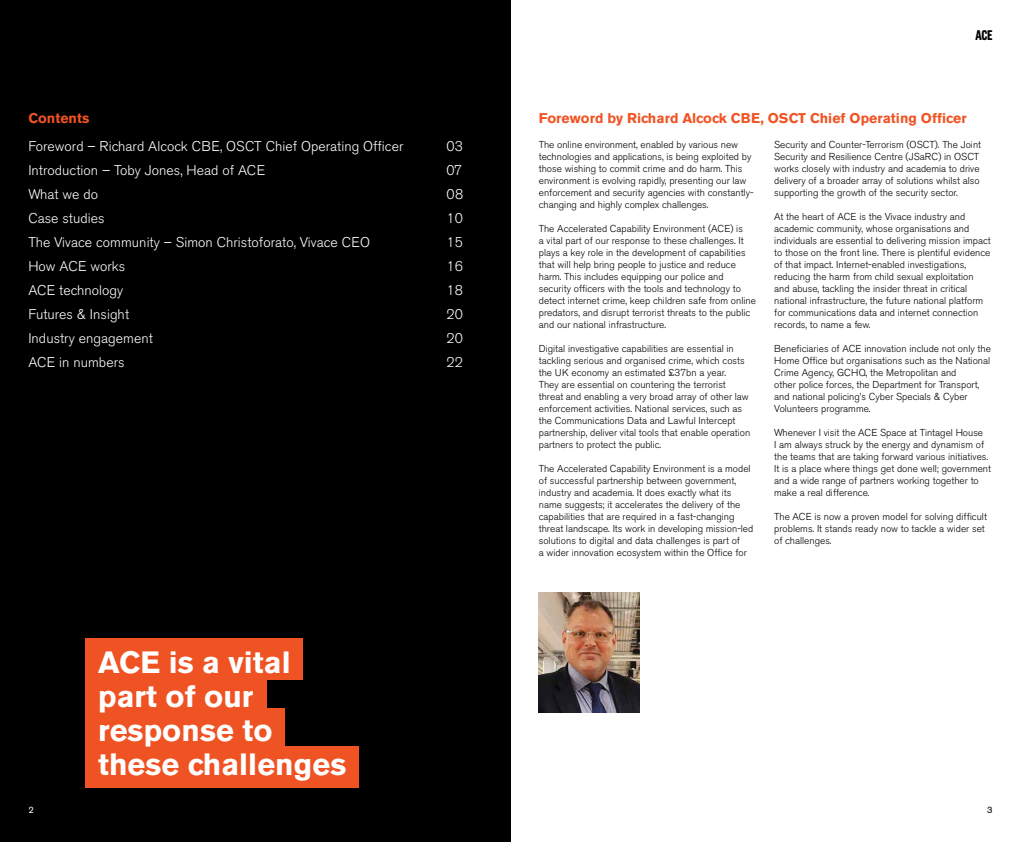
<style>
.page{position:relative;width:1021px;height:842px;background:#fff}
.page>*{position:absolute;margin:0;border:0;box-sizing:border-box;transform-origin:0 0}
.t1{font:700 30.5px/33.9px "Akzidenz Grotesk BE";letter-spacing:.005em;color:#fff}
.t2{font:300 14px "Akzidenz Grotesk BE";letter-spacing:.005em;color:#fff}
.t3{font:700 14px "Akzidenz Grotesk BE";letter-spacing:.005em;color:#f05323}
.t4{font:700 13.9px "Grotzec Head Condensed";color:#000}
.t5{font:300 10px/12px "Akzidenz Grotesk BE";color:#000}
.t6{font:9.3px "Akzidenz Grotesk BE";color:#000}
.t7{font:9.3px "Akzidenz Grotesk BE";color:#fff}
</style>
<div class="page">
<div style="left:0;top:0;width:510px;height:842px;background:#000"></div>
<img style="left:539px;top:592px;width:101px;height:120px">
<div style="left:85px;top:639px;width:217px;height:41px;background:#f05323"></div>
<div style="left:85px;top:674px;width:181px;height:42px;background:#f05323"></div>
<div style="left:85px;top:708px;width:200px;height:42px;background:#f05323"></div>
<div style="left:85px;top:746px;width:274px;height:42px;background:#f05323"></div>
<h3 class="t4" style="left:975px;top:27px;width:19px">ACE</h3>
<h2 class="t3" style="left:28px;top:110px;width:63px">Contents</h2>
<h2 class="t3" style="left:539px;top:110px;width:429px">Foreword by Richard Alcock CBE, OSCT Chief Operating Officer</h2>
<h2 class="t2" style="left:28px;top:139px;width:376px">Foreword – Richard Alcock CBE, OSCT Chief Operating Officer</h2>
<h2 class="t2" style="left:446px;top:139px;width:18px">03</h2>
<h2 class="t2" style="left:28px;top:163px;width:238px">Introduction – Toby Jones, Head of ACE</h2>
<h2 class="t2" style="left:446px;top:163px;width:17px">07</h2>
<h2 class="t2" style="left:28px;top:187px;width:71px">What we do</h2>
<h2 class="t2" style="left:446px;top:187px;width:18px">08</h2>
<h2 class="t2" style="left:28px;top:211px;width:78px">Case studies</h2>
<h2 class="t2" style="left:446px;top:211px;width:18px">10</h2>
<h2 class="t2" style="left:28px;top:235px;width:343px">The Vivace community – Simon Christoforato, Vivace CEO</h2>
<h2 class="t2" style="left:446px;top:235px;width:18px">15</h2>
<h2 class="t2" style="left:28px;top:259px;width:98px">How ACE works</h2>
<h2 class="t2" style="left:446px;top:259px;width:18px">16</h2>
<h2 class="t2" style="left:28px;top:283px;width:96px">ACE technology</h2>
<h2 class="t2" style="left:446px;top:283px;width:18px">18</h2>
<h2 class="t2" style="left:28px;top:307px;width:102px">Futures &amp; Insight</h2>
<h2 class="t2" style="left:446px;top:307px;width:18px">20</h2>
<h2 class="t2" style="left:28px;top:331px;width:126px">Industry engagement</h2>
<h2 class="t2" style="left:446px;top:331px;width:18px">20</h2>
<h2 class="t2" style="left:28px;top:355px;width:98px">ACE in numbers</h2>
<h2 class="t2" style="left:446px;top:355px;width:18px">22</h2>
<p class="t5" style="left:774px;top:139px;width:208px">Security and Counter-Terrorism (OSCT). The Joint Security and Resilience Centre (JSaRC) in OSCT works closely with industry and academia to drive delivery of a broader array of solutions whilst also supporting the growth of the security sector.</p>
<p class="t5" style="left:774px;top:211px;width:218px">At the heart of ACE is the Vivace industry and academic community, whose organisations and individuals are essential to delivering mission impact to those on the front line. There is plentiful evidence of that impact. Internet-enabled investigations, reducing the harm from child sexual exploitation and abuse, tackling the insider threat in critical national infrastructure, the future national platform for communications data and internet connection records, to name a few.</p>
<p class="t5" style="left:774px;top:343px;width:218px">Beneficiaries of ACE innovation include not only the Home Office but organisations such as the National Crime Agency, GCHQ, the Metropolitan and<br>other police forces, the Department for Transport, and national policing’s Cyber Specials &amp; Cyber Volunteers programme.</p>
<p class="t5" style="left:774px;top:427px;width:218px">Whenever I visit the ACE Space at Tintagel House<br>I am always struck by the energy and dynamism of the teams that are taking forward various initiatives.<br>It is a place where things get done well; government and a wide range of partners working together to make a real difference.</p>
<p class="t5" style="left:774px;top:511px;width:214px">The ACE is now a proven model for solving difficult problems. It stands ready now to tackle a wider set of challenges.</p>
<p class="t5" style="left:539px;top:139px;width:216px">The online environment, enabled by various new technologies and applications, is being exploited by those wishing to commit crime and do harm. This environment is evolving rapidly, presenting our law enforcement and security agencies with constantly&shy;changing and highly complex challenges.</p>
<p class="t5" style="left:539px;top:223px;width:218px">The Accelerated Capability Environment (ACE) is<br>a vital part of our response to these challenges. It plays a key role in the development of capabilities that will help bring people to justice and reduce harm. This includes equipping our police and security officers with the tools and technology to detect internet crime, keep children safe from online predators, and disrupt terrorist threats to the public and our national infrastructure.</p>
<p class="t5" style="left:539px;top:343px;width:213px">Digital investigative capabilities are essential in tackling serious and organised crime, which costs the UK economy an estimated £37bn a year.<br>They are essential on countering the terrorist threat and enabling a very broad array of other law enforcement activities. National services, such as the Communications Data and Lawful Intercept partnership, deliver vital tools that enable operation partners to protect the public.</p>
<p class="t5" style="left:539px;top:463px;width:216px">The Accelerated Capability Environment is a model of successful partnership between government, industry and academia. It does exactly what its name suggests; it accelerates the delivery of the capabilities that are required in a fast-changing threat landscape. Its work in developing mission-led solutions to digital and data challenges is part of<br>a wider innovation ecosystem within the Office for</p>
<p class="t7" style="left:28px;top:804px;width:7px">2</p>
<h1 class="t1" style="left:98px;top:646px;width:250px">ACE is a vital part of our response to these challenges</h1>
<p class="t6" style="left:987px;top:804px;width:7px">3</p>
</div>
